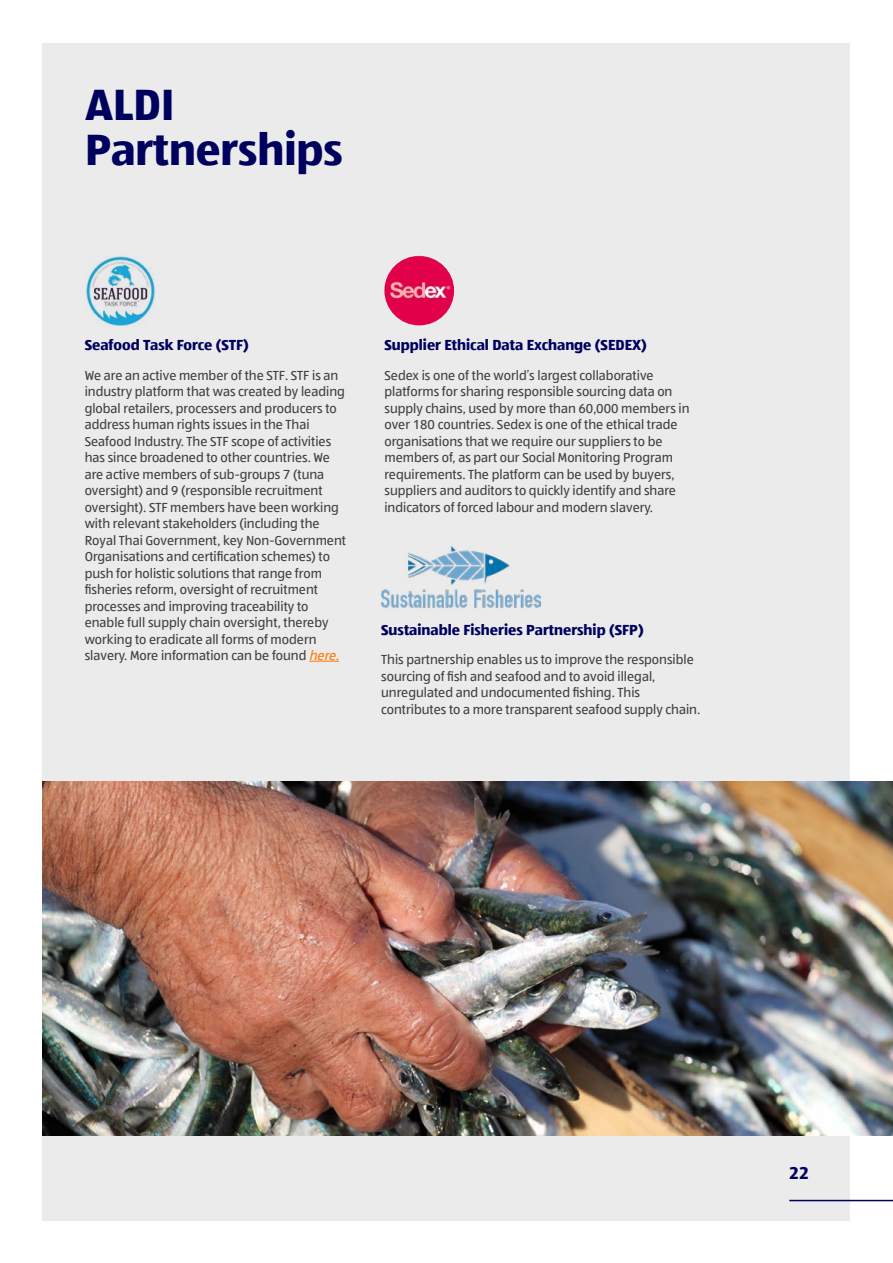
<style>
.page{position:relative;width:893px;height:1263px;background:#fff}
.page>*{position:absolute;margin:0;border:0;box-sizing:border-box;transform-origin:0 0}
.t1{font:700 45px/45px "ALDISUED Office";color:#00005f}
.t2{font:700 18px "ALDISUED Office";color:#00005f}
.t3{font:700 15px "ALDISUED Office";color:#00005e}
.t4{font:700 15px "ALDISUED Office";color:#00005f}
.t5{font:13.5px/16.5px "ALDISUED Office";color:#414042}
.s1{font-style:italic;color:#ff7800}
</style>
<div class="page">
<div style="left:43px;top:43px;width:807px;height:1178px;background:#ebebec"></div>
<hr style="left:789px;top:1200px;width:104px;height:1px;background:#00005f">
<img style="left:381px;top:547px;width:160px;height:61px">
<img style="left:384px;top:256px;width:70px;height:69px;border-radius:35px">
<img style="left:43px;top:781px;width:850px;height:355px">
<hr style="left:309px;top:661px;width:30px;height:1px;background:#ff7800">
<img style="left:86px;top:256px;width:69px;height:70px">
<h1 class="t1" style="left:85px;top:81px;width:259px">ALDI<br>Partnerships</h1>
<p class="t4" style="left:85px;top:335px;width:166px">Seafood Task Force (STF)</p>
<p class="t5" style="left:85px;top:366px;width:263px">We are an active member of the STF. STF is an industry platform that was created by leading global retailers, processers and producers to address human rights issues in the Thai Seafood Industry. The STF scope of activities has since broadened to other countries. We are active members of sub-groups 7 (tuna oversight) and 9 (responsible recruitment oversight). STF members have been working with relevant stakeholders (including the Royal Thai Government, key Non-Government Organisations and certification schemes) to push for holistic solutions that range from fisheries reform, oversight of recruitment processes and improving traceability to enable full supply chain oversight, thereby working to eradicate all forms of modern slavery. More information can be found <span class="s1">here.</span></p>
<p class="t3" style="left:384px;top:335px;width:264px">Supplier Ethical Data Exchange (SEDEX)</p>
<p class="t5" style="left:384px;top:366px;width:307px">Sedex is one of the world’s largest collaborative platforms for sharing responsible sourcing data on supply chains, used by more than 60,000 members in over 180 countries. Sedex is one of the ethical trade organisations that we require our suppliers to be members of, as part our Social Monitoring Program requirements. The platform can be used by buyers, suppliers and auditors to quickly identify and share indicators of forced labour and modern slavery.</p>
<p class="t3" style="left:381px;top:620px;width:264px">Sustainable Fisheries Partnership (SFP)</p>
<p class="t5" style="left:381px;top:651px;width:321px">This partnership enables us to improve the responsible sourcing of fish and seafood and to avoid illegal, unregulated and undocumented fishing. This contributes to a more transparent seafood supply chain.</p>
<h2 class="t2" style="left:789px;top:1160px;width:21px">22</h2>
</div>
